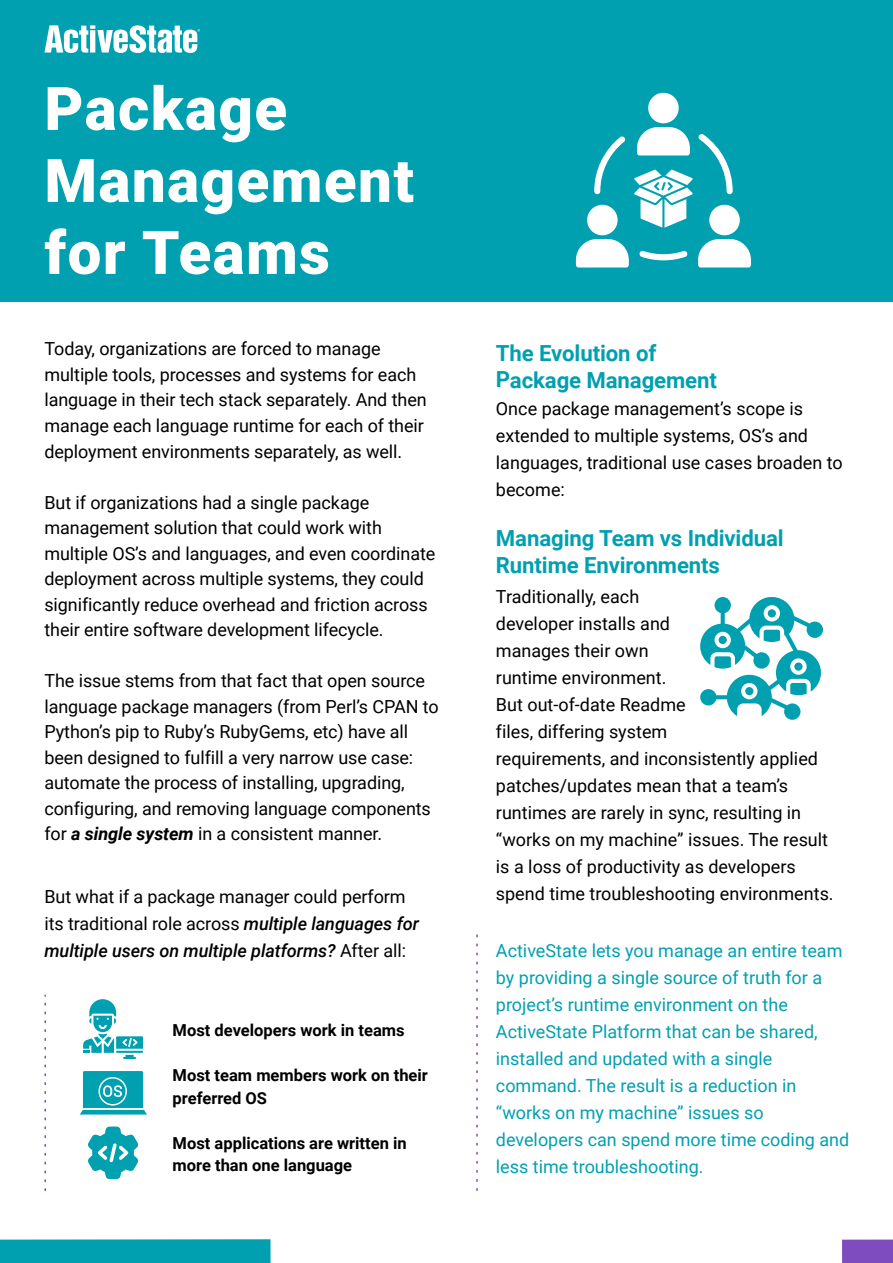
<style>
.page{position:relative;width:893px;height:1263px;background:#fff}
.page>*{position:absolute;margin:0;border:0;box-sizing:border-box;transform-origin:0 0}
.t1{font:900 60px/72px "Roboto";letter-spacing:.025em;color:#fff}
.t2{font:700 22.2px/26.7px "Roboto";letter-spacing:-.005em;color:#00a0b0}
.t3{font:18px/27px "Roboto";letter-spacing:-.005em;color:#000}
.t4{font:18px/27px "Roboto";color:#00a0b0}
.t5{font:700 16.5px/22.5px "Roboto";color:#000}
.s1{font-weight:700;font-style:italic}
.s2{font-weight:500;font-style:italic}
</style>
<div class="page">
<div style="left:0;top:0;width:893px;height:301px;background:#00a0b0"></div>
<svg style="left:44px;top:25px;width:156px;height:28px"></svg>
<div style="left:0;top:1239px;width:271px;height:24px;background:#00a0b0"></div>
<div style="left:842px;top:1239px;width:51px;height:24px;background:#7e4cbf"></div>
<svg style="left:476px;top:934px;width:2px;height:257px"></svg>
<svg style="left:44px;top:1047px;width:2px;height:11px"></svg>
<svg style="left:44px;top:1100px;width:2px;height:11px"></svg>
<svg style="left:44px;top:1153px;width:2px;height:11px"></svg>
<div style="left:648px;top:93px;width:31px;height:30px;background:#fff;border-radius:50%"></div>
<svg style="left:594px;top:136px;width:31px;height:58px"></svg>
<svg style="left:639px;top:250px;width:49px;height:10px"></svg>
<div style="left:587px;top:205px;width:31px;height:30px;background:#fff;border-radius:50%"></div>
<svg style="left:576px;top:239px;width:53px;height:28px"></svg>
<div style="left:709px;top:205px;width:31px;height:30px;background:#fff;border-radius:50%"></div>
<svg style="left:698px;top:239px;width:53px;height:28px"></svg>
<svg style="left:634px;top:127px;width:99px;height:101px"></svg>
<svg style="left:700px;top:597px;width:123px;height:123px"></svg>
<div style="left:745px;top:687px;width:8px;height:8px;background:#00a0b0;border-radius:50%"></div>
<svg style="left:88px;top:1126px;width:50px;height:53px"></svg>
<svg style="left:83px;top:999px;width:60px;height:60px"></svg>
<svg style="left:80px;top:1071px;width:67px;height:43px;background:#36b4c0"></svg>
<h1 class="t1" style="left:44px;top:77px;width:371px">Package<br>Management for Teams</h1>
<p class="t3" style="left:44px;top:338px;width:384px;line-height:25.5px">Today, organizations are forced to manage multiple tools, processes and systems for each language in their tech stack separately. And then manage each language runtime for each of their deployment environments separately, as well.</p>
<p class="t3" style="left:44px;top:491px;width:392px;line-height:25.5px">But if organizations had a single package management solution that could work with multiple OS’s and languages, and even coordinate deployment across multiple systems, they could significantly reduce overhead and friction across their entire software development lifecycle.</p>
<p class="t3" style="left:44px;top:669px;width:396px;line-height:25.5px">The issue stems from that fact that open source language package managers (from Perl’s CPAN to Python’s pip to Ruby’s RubyGems, etc) have all been designed to fulfill a very narrow use case: automate the process of installing, upgrading, configuring, and removing language components for <span class="s1">a single system</span> in a consistent manner.</p>
<p class="t3" style="left:44px;top:884px;width:376px">But what if a package manager could perform its traditional role across <span class="s2">multiple languages for multiple users on multiple platforms?</span> After all:</p>
<p class="t5" style="left:173px;top:1020px;width:233px">Most developers work in teams</p>
<p class="t5" style="left:173px;top:1065px;width:257px">Most team members work on their preferred OS</p>
<p class="t5" style="left:173px;top:1133px;width:235px">Most applications are written in more than one language</p>
<p class="t2" style="left:496px;top:342px;width:223px">The Evolution of<br>Package Management</p>
<p class="t3" style="left:496px;top:397px;width:348px">Once package management’s scope is extended to multiple systems, OS’s and languages, traditional use cases broaden to become:</p>
<p class="t2" style="left:496px;top:527px;width:289px">Managing Team vs Individual<br>Runtime Environments</p>
<p class="t3" style="left:496px;top:584px;width:339px">Traditionally, each<br>developer installs and<br>manages their own<br>runtime environment.<br>But out-of-date Readme<br>files, differing system<br>requirements, and inconsistently applied patches/updates mean that a team’s runtimes are rarely in sync, resulting in “works on my machine” issues. The result is a loss of productivity as developers spend time troubleshooting environments.</p>
<p class="t4" style="left:496px;top:938px;width:355px">ActiveState lets you manage an entire team by providing a single source of truth for a project’s runtime environment on the ActiveState Platform that can be shared, installed and updated with a single command. The result is a reduction in “works on my machine” issues so developers can spend more time coding and less time troubleshooting.</p>
</div>
